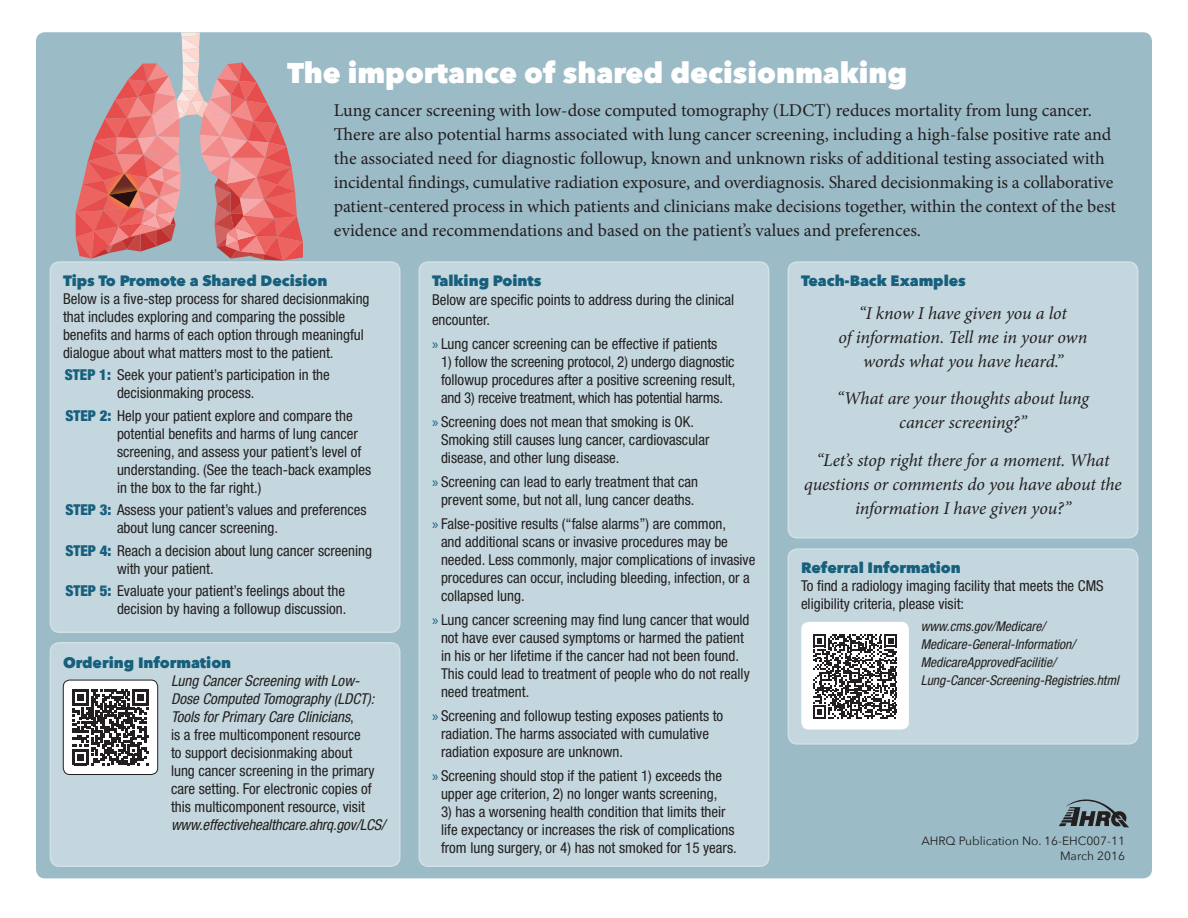
<style>
.page{position:relative;width:1188px;height:918px;background:#fff}
.page>*{position:absolute;margin:0;border:0;box-sizing:border-box;transform-origin:0 0}
.t1{font:800 28.5px "Avenir Next";color:#fff}
.t2{font:18px/24px "Minion Pro";letter-spacing:-.005em;color:#231f20}
.t3{font:italic 18px/24px "Minion Pro";letter-spacing:-.01em;color:#231f20;text-align:center}
.Body{font:condensed 15px/18px "Helvetica Neue";color:#231f20}
.t4{font:800 15px "Avenir Next";color:#17607d}
.Body-2{font:italic condensed 13.5px/18px "Helvetica Neue";color:#231f20}
.body_text{font:12px "Avenir Next";color:#231f20}
.s1{font-weight:900;color:#17607d}
.s2{font-style:italic}
.s3{font-family:"Myriad Pro";font-stretch:normal;color:#17607d}
</style>
<div class="page">
<div style="left:36px;top:32px;width:1116px;height:846px;background:#9bbbc7;border-radius:9px"></div>
<svg style="left:76px;top:32px;width:227px;height:229px"></svg>
<div style="left:419px;top:262px;width:350px;height:604px;background:#c4d7de;border-radius:9px"></div>
<div style="left:418px;top:261px;width:352px;height:606px;border:2px solid #ebf1f3;border-radius:9px"></div>
<div style="left:788px;top:549px;width:350px;height:195px;background:#c4d7de;border-radius:9px"></div>
<div style="left:788px;top:548px;width:350px;height:197px;border:2px solid #ebf1f3;border-radius:9px"></div>
<div style="left:788px;top:262px;width:350px;height:276px;background:#c4d7de;border-radius:9px"></div>
<div style="left:788px;top:261px;width:350px;height:278px;border:2px solid #ebf1f3;border-radius:9px"></div>
<div style="left:50px;top:262px;width:350px;height:370px;background:#c4d7de;border-radius:9px"></div>
<div style="left:50px;top:261px;width:350px;height:372px;border:2px solid #ebf1f3;border-radius:9px"></div>
<div style="left:50px;top:643px;width:350px;height:223px;background:#c4d7de;border-radius:9px"></div>
<div style="left:50px;top:642px;width:350px;height:225px;border:2px solid #ebf1f3;border-radius:9px"></div>
<div style="left:801px;top:622px;width:108px;height:108px;background:#fff;border-radius:7px"></div>
<svg style="left:813px;top:634px;width:84px;height:85px"></svg>
<div style="left:63px;top:680px;width:95px;height:95px;background:#fff;border-radius:7px"></div>
<svg style="left:72px;top:689px;width:77px;height:76px"></svg>
<div style="left:63px;top:680px;width:95px;height:95px;border:1px solid #231f20;border-radius:7px"></div>
<svg style="left:1059px;top:799px;width:70px;height:28px"></svg>
<p class="t1" style="left:287px;top:56px;width:622px">The importance of shared decisionmaking</p>
<p class="t2" style="left:334px;top:98px;width:784px">Lung cancer screening with low-dose computed tomography (LDCT) reduces mortality from lung cancer.<br>There are also potential harms associated with lung cancer screening, including a high-false positive rate and the associated need for diagnostic followup, known and unknown risks of additional testing associated with incidental findings, cumulative radiation exposure, and overdiagnosis. Shared decisionmaking is a collaborative patient-centered process in which patients and clinicians make decisions together, within the context of the best evidence and recommendations and based on the patient’s values and preferences.</p>
<p class="t4" style="left:63px;top:271px;width:266px">Tips To Promote a Shared Decision</p>
<p class="Body" style="left:63px;top:289px;width:308px">Below is a five-step process for shared decisionmaking that includes exploring and comparing the possible benefits and harms of each option through meaningful dialogue about what matters most to the patient.</p>
<p class="Body" style="left:117px;top:366px;width:214px;text-indent:-52px"><span class="s1">STEP 1:</span> Seek your patient’s participation in the decisionmaking process.</p>
<p class="Body" style="left:117px;top:406px;width:256px;text-indent:-52px"><span class="s1">STEP 2:</span> Help your patient explore and compare the potential benefits and harms of lung cancer screening, and assess your patient’s level of understanding. (See the teach-back examples in the box to the far right.)</p>
<p class="Body" style="left:117px;top:501px;width:251px;text-indent:-52px"><span class="s1">STEP 3:</span> Assess your patient’s values and preferences about lung cancer screening.</p>
<p class="Body" style="left:117px;top:541px;width:257px;text-indent:-52px"><span class="s1">STEP 4:</span> Reach a decision about lung cancer screening with your patient.</p>
<p class="Body" style="left:65px;top:582px;width:282px;text-align:right"><span class="s1">STEP 5:</span> Evaluate your patient’s feelings about the decision by having a followup discussion.</p>
<p class="t4" style="left:63px;top:653px;width:170px">Ordering Information</p>
<p class="Body" style="left:171px;top:671px;width:216px"><span class="s2">Lung Cancer Screening with Low-Dose Computed Tomography (LDCT):<br>Tools for Primary Care Clinicians</span>,<br>is a free multicomponent resource<br>to support decisionmaking about<br>lung cancer screening in the primary care setting. For electronic copies of this multicomponent resource, visit <span class="s2">www.effectivehealthcare.ahrq.gov/LCS/</span></p>
<p class="t4" style="left:432px;top:271px;width:111px">Talking Points</p>
<p class="Body" style="left:432px;top:290px;width:304px;line-height:19.5px">Below are specific points to address during the clinical encounter.</p>
<p class="Body" style="left:432px;top:334px;width:287px"><span class="s3">»</span> Lung cancer screening can be effective if patients</p>
<p class="Body" style="left:441px;top:352px;width:296px;text-align:justify">1) follow the screening protocol, 2) undergo diagnostic followup procedures after a positive screening result, and 3) receive treatment, which has potential harms.</p>
<p class="Body" style="left:441px;top:412px;width:270px;text-indent:-9px"><span class="s3">»</span> Screening does not mean that smoking is OK.<br>Smoking still causes lung cancer, cardiovascular disease, and other lung disease.</p>
<p class="Body" style="left:432px;top:472px;width:268px;text-align:center"><span class="s3">»</span> Screening can lead to early treatment that can prevent some, but not all, lung cancer deaths.</p>
<p class="Body" style="left:441px;top:514px;width:316px;text-indent:-9px"><span class="s3">»</span> False-positive results (“false alarms”) are common,<br>and additional scans or invasive procedures may be needed. Less commonly, major complications of invasive procedures can occur, including bleeding, infection, or a collapsed lung.</p>
<p class="Body" style="left:441px;top:610px;width:310px;text-indent:-9px"><span class="s3">»</span> Lung cancer screening may find lung cancer that would not have ever caused symptoms or harmed the patient in his or her lifetime if the cancer had not been found.<br>This could lead to treatment of people who do not really need treatment.</p>
<p class="Body" style="left:441px;top:706px;width:284px;text-indent:-9px"><span class="s3">»</span> Screening and followup testing exposes patients to radiation. The harms associated with cumulative radiation exposure are unknown.</p>
<p class="Body" style="left:432px;top:766px;width:292px;text-align:center"><span class="s3">»</span> Screening should stop if the patient 1) exceeds the upper age criterion, 2) no longer wants screening,</p>
<p class="Body" style="left:441px;top:802px;width:297px">3) has a worsening health condition that limits their life expectancy or increases the risk of complications from lung surgery, or 4) has not smoked for 15 years.</p>
<p class="t4" style="left:801px;top:271px;width:167px">Teach-Back Examples</p>
<p class="t3" style="left:838px;top:301px;width:251px">“I know I have given you a lot<br>of information. Tell me in your own words what you have heard.”</p>
<p class="t3" style="left:837px;top:386px;width:254px">“What are your thoughts about lung cancer screening?”</p>
<p class="t3" style="left:804px;top:448px;width:319px">“Let’s stop right there for a moment. What questions or comments do you have about the information I have given you?”</p>
<p class="t4" style="left:801px;top:558px;width:161px">Referral Information</p>
<p class="Body" style="left:801px;top:576px;width:304px">To find a radiology imaging facility that meets the CMS eligibility criteria, please visit:</p>
<p class="Body-2" style="left:921px;top:617px;width:200px">www.cms.gov/Medicare/ Medicare-General-Information/ MedicareApprovedFacilitie/ Lung-Cancer-Screening-Registries.html</p>
<p class="body_text" style="left:921px;top:831px;width:205px">AHRQ Publication No. 16-EHC007-11</p>
<p class="body_text" style="left:1060px;top:846px;width:66px">March 2016</p>
</div>
